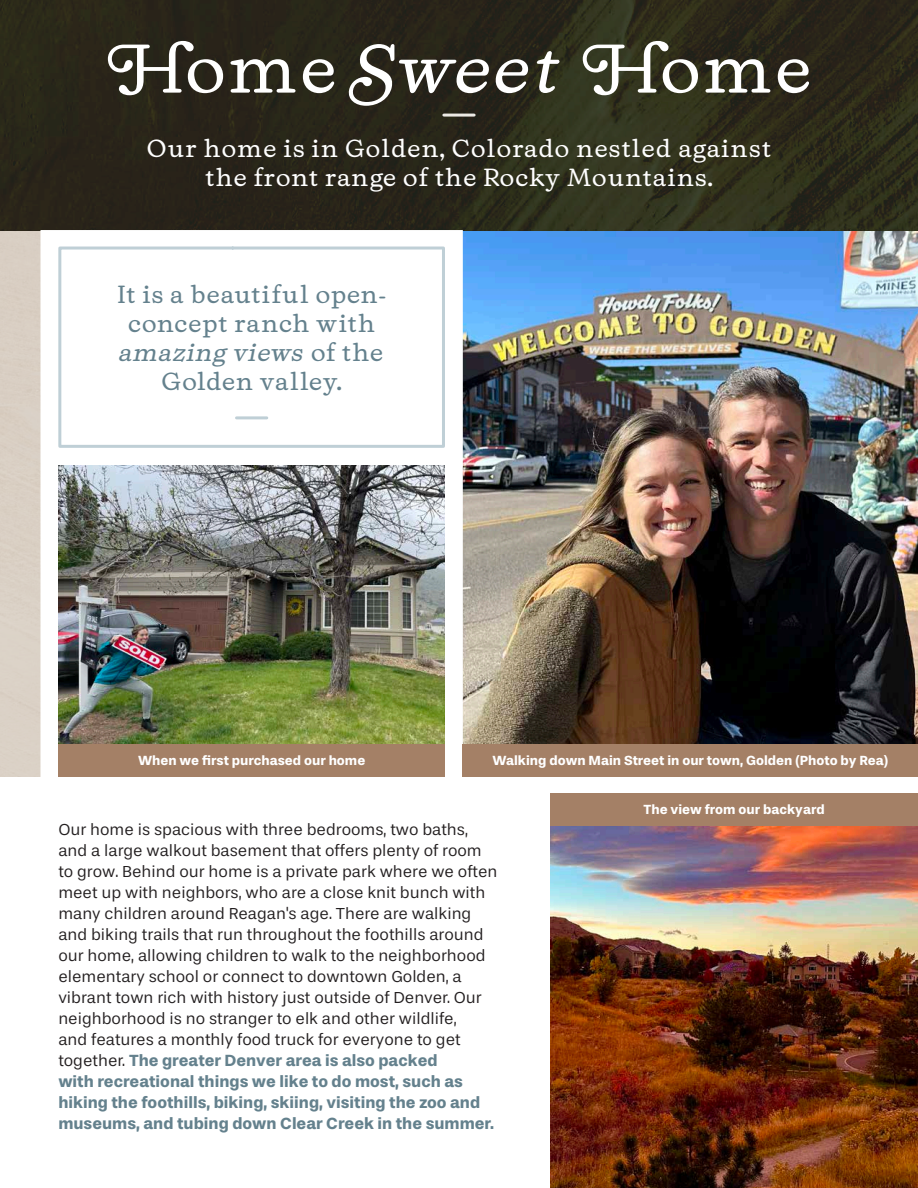
<style>
.page{position:relative;width:918px;height:1188px;background:#fff}
.page>*{position:absolute;margin:0;border:0;box-sizing:border-box;transform-origin:0 0}
.t1{font:66.45px "Naiche";letter-spacing:.05em;color:#fff}
.t2{font:24px/28.8px "Naiche";letter-spacing:.05em;color:#fff;text-align:center}
.t3{font:24px/28.8px "Naiche";letter-spacing:.04em;color:#64818d;text-align:center}
.t4{font:16.5px/21px "Stevie Sans W00";color:#231f20}
.t5{font:700 13.5px "Stevie Sans W00";color:#fff}
.s1{font-style:italic}
.s2{font-weight:700;color:#64818d}
</style>
<div class="page">
<div style="left:0;top:230px;width:40px;height:547px;background:#d9d0c4"></div>
<img style="left:463px;top:230px;width:455px;height:514px">
<img style="left:0;top:0;width:917px;height:230px">
<hr style="left:444px;top:114px;width:30px;height:3px;background:#ece9e5">
<hr style="left:917px;top:0;width:1px;height:567px;background:#d0c8be">
<svg style="left:58px;top:246px;width:387px;height:202px"></svg>
<hr style="left:237px;top:416px;width:30px;height:3px;background:#bfcfd6">
<img style="left:58px;top:465px;width:387px;height:279px">
<div style="left:463px;top:744px;width:455px;height:33px;background:#a48066"></div>
<img style="left:550px;top:826px;width:368px;height:362px">
<div style="left:550px;top:793px;width:368px;height:33px;background:#a48066"></div>
<div style="left:58px;top:744px;width:387px;height:33px;background:#a48066"></div>
<h1 class="t1" style="left:107px;top:25px;width:706px">Home <span class="s1">Sweet</span> Home</h1>
<h2 class="t2" style="left:147px;top:134px;width:626px">Our home is in Golden, Colorado nestled against the front range of the Rocky Mountains.</h2>
<h2 class="t3" style="left:117px;top:281px;width:270px">It is a beautiful open&shy;concept ranch with <span class="s1">amazing views</span> of the<br>Golden valley.</h2>
<p class="t5" style="left:138px;top:752px;width:229px">When we first purchased our home</p>
<p class="t5" style="left:493px;top:752px;width:397px">Walking down Main Street in our town, Golden (Photo by Rea)</p>
<p class="t5" style="left:644px;top:802px;width:183px">The view from our backyard</p>
<p class="t4" style="left:58px;top:819px;width:441px">Our home is spacious with three bedrooms, two baths, and a large walkout basement that offers plenty of room to grow. Behind our home is a private park where we often meet up with neighbors, who are a close knit bunch with many children around Reagan's age. There are walking and biking trails that run throughout the foothills around our home, allowing children to walk to the neighborhood elementary school or connect to downtown Golden, a vibrant town rich with history just outside of Denver. Our neighborhood is no stranger to elk and other wildlife,<br>and features a monthly food truck for everyone to get together. <span class="s2">The greater Denver area is also packed<br>with recreational things we like to do most, such as hiking the foothills, biking, skiing, visiting the zoo and museums, and tubing down Clear Creek in the summer.</span></p>
</div>
